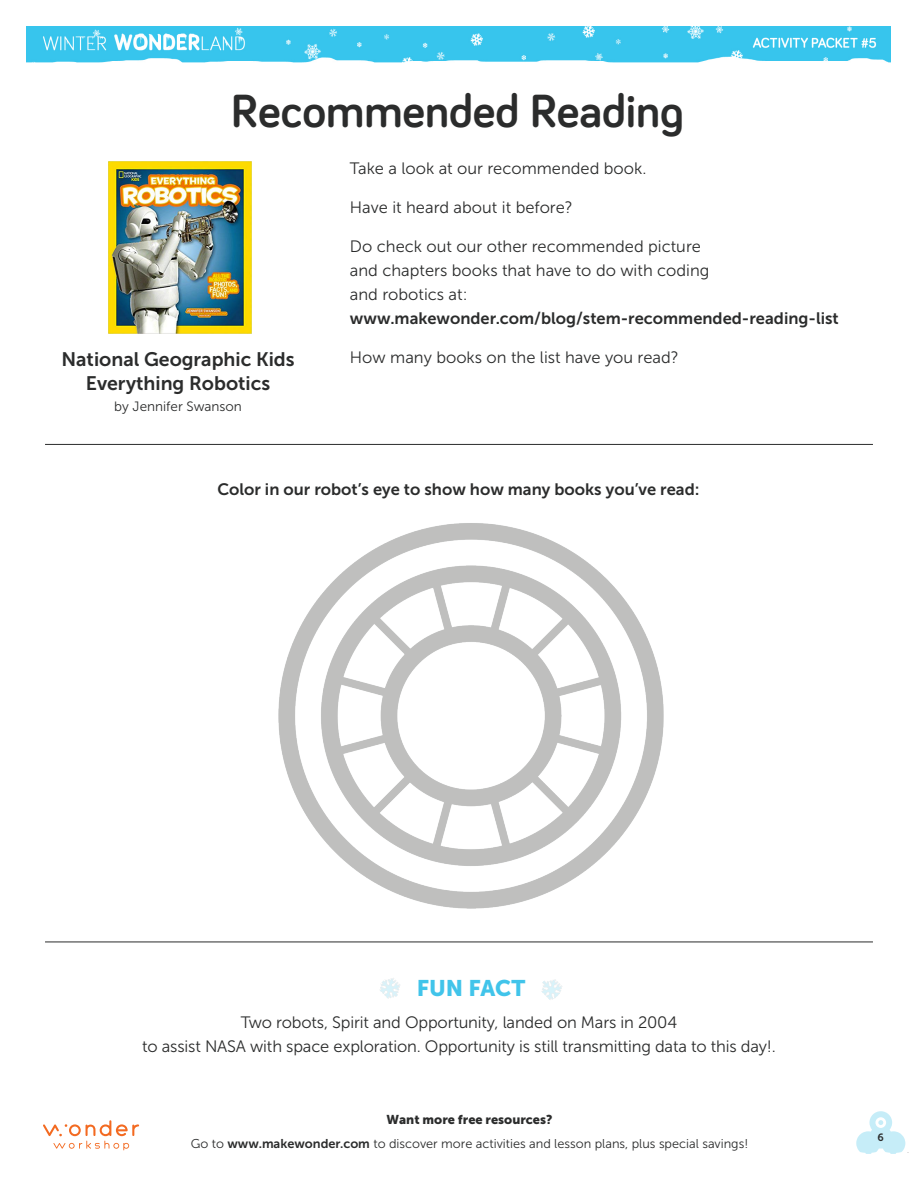
<style>
.page{position:relative;width:918px;height:1188px;background:#fff}
.page>*{position:absolute;margin:0;border:0;box-sizing:border-box;transform-origin:0 0}
.t1{font:700 48px "Bariol";color:#2b2c2c}
.t2{font:22.5px "Museo Sans 900";color:#41c4ea}
.t3{font:19.5px/23.4px "Museo Sans 700";color:#2b2c2c;text-align:center}
.t4{font:16.5px/24px "Museo Sans 300";letter-spacing:-.005em;color:#2b2c2c;text-align:center}
.t5{font:16.5px "Museo Sans 700";color:#2b2c2c}
.t6{font:13.5px "Museo Sans 300";color:#2b2c2c}
.t7{font:12.75px/24px "Museo Sans 300";color:#2b2c2c;text-align:center}
.t8{font:10.5px "Museo Sans 700";color:#2b2c2c}
.s1{font-family:"Museo Sans 700"}
.s2{font-family:"Museo Sans 900"}
</style>
<div class="page">
<svg style="left:43px;top:1120px;width:96px;height:30px"></svg>
<svg style="left:856px;top:1111px;width:49px;height:43px"></svg>
<img style="left:27px;top:26px;width:864px;height:37px">
<img style="left:278px;top:523px;width:386px;height:386px">
<img style="left:109px;top:161px;width:142px;height:172px">
<img style="left:380px;top:978px;width:20px;height:21px">
<img style="left:541px;top:979px;width:21px;height:21px">
<hr style="left:45px;top:444px;width:828px;height:1px;background:#2b2c2c">
<hr style="left:45px;top:942px;width:828px;height:1px;background:#2b2c2c">
<p class="t1" style="left:231px;top:78px;width:454px">Recommended Reading</p>
<p class="t3" style="left:61px;top:348px;width:235px">National Geographic Kids<br>Everything Robotics</p>
<p class="t6" style="left:114px;top:399px;width:129px">by Jennifer Swanson</p>
<p class="t4" style="left:350px;top:156px;width:298px">Take a look at our recommended book.</p>
<p class="t4" style="left:350px;top:195px;width:224px">Have it heard about it before?</p>
<p class="t4" style="left:350px;top:235px;width:490px;text-align:left">Do check out our other recommended picture<br>and chapters books that have to do with coding<br>and robotics at: <span class="s1">www.makewonder.com/blog/stem-recommended-reading-list</span></p>
<p class="t4" style="left:350px;top:346px;width:330px">How many books on the list have you read?</p>
<p class="t5" style="left:217px;top:480px;width:484px">Color in our robot’s eye to show how many books you’ve read:</p>
<p class="t2" style="left:417px;top:976px;width:110px">FUN FACT</p>
<p class="t4" style="left:142px;top:1010px;width:635px">Two robots, Spirit and Opportunity, landed on Mars in 2004<br>to assist NASA with space exploration. Opportunity is still transmitting data to this day!.</p>
<p class="t7" style="left:191px;top:1108px;width:559px"><span class="s2">Want more free resources?<br></span>Go to <span class="s1">www.makewonder.com</span> to discover more activities and lesson plans, plus special savings!</p>
<p class="t8" style="left:878px;top:1131px;width:8px">6</p>
</div>
